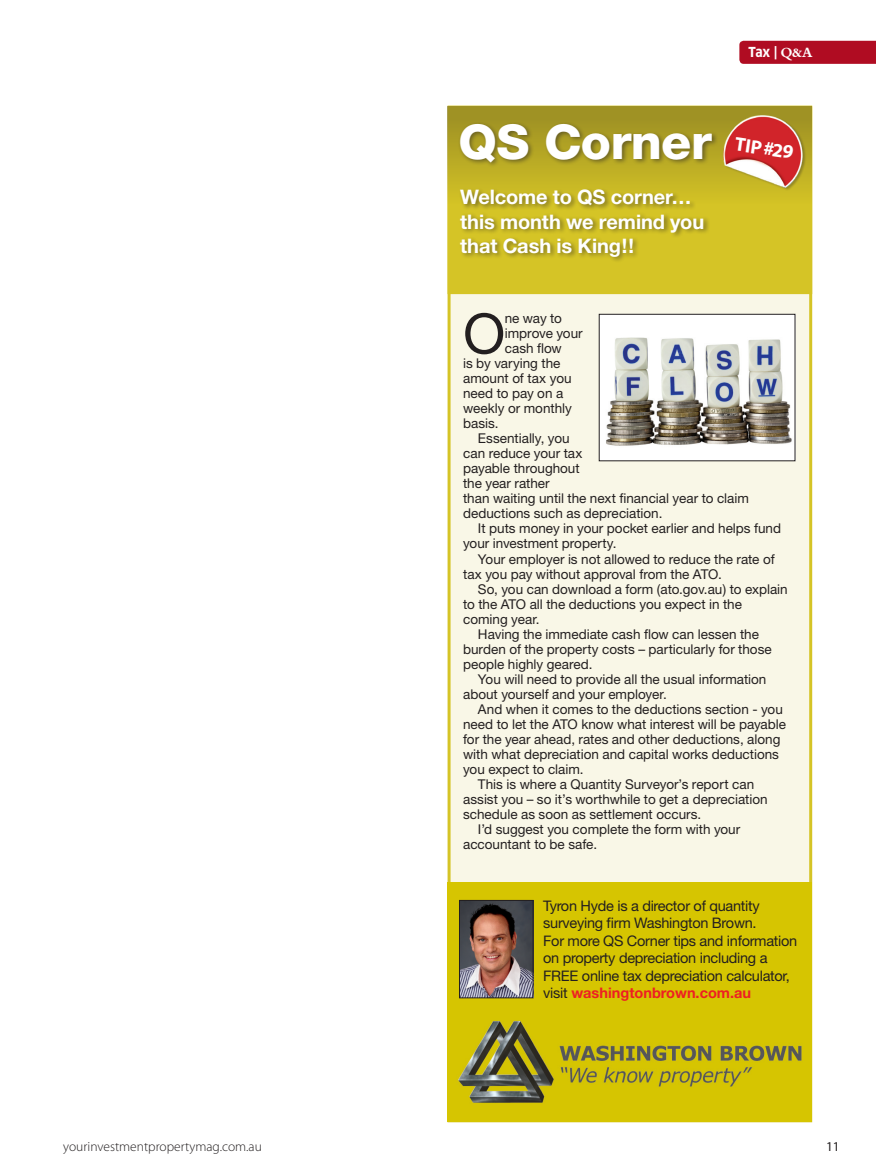
<style>
.page{position:relative;width:876px;height:1174px;background:#fff}
.page>*{position:absolute;margin:0;border:0;box-sizing:border-box;transform-origin:0 0}
.Opening_Para{font:55.5px "Helvetica Neue";color:#231f20}
.Headline_2{font:800 48.15px "Helvetica Neue";letter-spacing:-.015em;color:#fff}
.Standfirst{font:700 20.1px/24px "Helvetica Neue";letter-spacing:-.005em;color:#fff}
.Standfirst-2{font:700 19.5px "Myriad Pro";color:#fff}
.Box_Text{font:14.55px/17.4px "Helvetica Neue";letter-spacing:-.02em;color:#231f20}
.Opening_Para-2{font:13.5px/15px "Helvetica Neue";color:#231f20}
.t1{font:300 13.5px "Myriad Pro";color:#231f20}
.t2{font:700 13.5px "Clan Narrow";color:#fff}
.t3{font:13.5px "Myriad Pro";color:#231f20}
.s1{font-family:"Aldine 401 BT Bold A";font-weight:400}
.s2{font-weight:700;color:#ee1f23}
</style>
<div class="page">
<div style="left:739px;top:41px;width:137px;height:23px;background:#b00c22"></div>
<div style="left:448px;top:106px;width:364px;height:1016px;background:#f9f7e7;border:3px solid #d5c426"></div>
<div style="left:448px;top:106px;width:364px;height:188px;background:#d5c426"></div>
<div style="left:448px;top:106px;width:364px;height:115px;background:linear-gradient(to bottom,#9a8d24,#dcca26)"></div>
<div style="left:448px;top:882px;width:364px;height:240px;background:#d6c501"></div>
<div style="left:458px;top:121px;width:261px;height:47px;background:#231f20;opacity:.5"></div>
<img style="left:458px;top:1021px;width:344px;height:82px">
<div style="left:458px;top:188px;width:252px;height:75px;background:#231f20;opacity:.5"></div>
<img style="left:461px;top:902px;width:70px;height:94px">
<div style="left:459px;top:900px;width:74px;height:98px;border:1px solid #231f20"></div>
<img style="left:711px;top:105px;width:94px;height:90px">
<img style="left:601px;top:316px;width:192px;height:143px">
<p class="t2" style="left:748px;top:43px;width:65px">Tax | <span class="s1">Q&amp;A</span></p>
<p class="Headline_2" style="left:458px;top:113px;width:255px">QS Corner</p>
<p class="Standfirst" style="left:460px;top:185px;width:246px">Welcome to QS corner… this month we remind you that Cash is King!!</p>
<p class="Standfirst-2" style="left:737px;top:131px;width:61px;rotate:8deg">TIP #29</p>
<p class="Opening_Para" style="left:463px;top:300px;width:44px">O</p>
<p class="Opening_Para-2" style="left:505px;top:311px;width:59px">ne way to</p>
<p class="Opening_Para-2" style="left:505px;top:326px;width:79px">improve your</p>
<p class="Opening_Para-2" style="left:505px;top:341px;width:59px">cash flow</p>
<p class="Opening_Para-2" style="left:463px;top:356px;width:99px">is by varying the</p>
<p class="Opening_Para-2" style="left:463px;top:371px;width:110px">amount of tax you</p>
<p class="Opening_Para-2" style="left:463px;top:386px;width:102px">need to pay on a</p>
<p class="Opening_Para-2" style="left:463px;top:401px;width:110px">weekly or monthly</p>
<p class="Opening_Para-2" style="left:463px;top:416px;width:37px">basis.</p>
<p class="Opening_Para-2" style="left:463px;top:431px;width:287px;text-indent:15px">Essentially, you<br>can reduce your tax<br>payable throughout<br>the year rather<br>than waiting until the next financial year to claim deductions such as depreciation.</p>
<p class="Opening_Para-2" style="left:463px;top:521px;width:320px;text-indent:15px">It puts money in your pocket earlier and helps fund your investment property.</p>
<p class="Opening_Para-2" style="left:463px;top:551px;width:313px;text-indent:15px">Your employer is not allowed to reduce the rate of tax you pay without approval from the ATO.</p>
<p class="Opening_Para-2" style="left:463px;top:581px;width:326px;text-indent:15px">So, you can download a form (ato.gov.au) to explain to the ATO all the deductions you expect in the coming year.</p>
<p class="Opening_Para-2" style="left:463px;top:626px;width:310px;text-indent:15px">Having the immediate cash flow can lessen the burden of the property costs – particularly for those people highly geared.</p>
<p class="Opening_Para-2" style="left:463px;top:671px;width:305px;text-indent:15px">You will need to provide all the usual information about yourself and your employer.</p>
<p class="Opening_Para-2" style="left:463px;top:701px;width:324px;text-indent:15px">And when it comes to the deductions section - you need to let the ATO know what interest will be payable for the year ahead, rates and other deductions, along with what depreciation and capital works deductions you expect to claim.</p>
<p class="Opening_Para-2" style="left:463px;top:776px;width:306px;text-indent:15px">This is where a Quantity Surveyor’s report can assist you – so it’s worthwhile to get a depreciation schedule as soon as settlement occurs.</p>
<p class="Opening_Para-2" style="left:463px;top:821px;width:279px;text-indent:15px">I’d suggest you complete the form with your accountant to be safe.</p>
<p class="Box_Text" style="left:543px;top:896px;width:218px">Tyron Hyde is a director of quantity</p>
<p class="Box_Text" style="left:543px;top:914px;width:256px">surveying firm Washington Brown.<br>For more QS Corner tips and information on property depreciation including a FREE online tax depreciation calculator, visit <span class="s2">washingtonbrown.com.au</span></p>
<p class="t1" style="left:63px;top:1139px;width:200px">yourinvestmentpropertymag.com.au</p>
<p class="t3" style="left:826px;top:1138px;width:15px">11</p>
</div>
